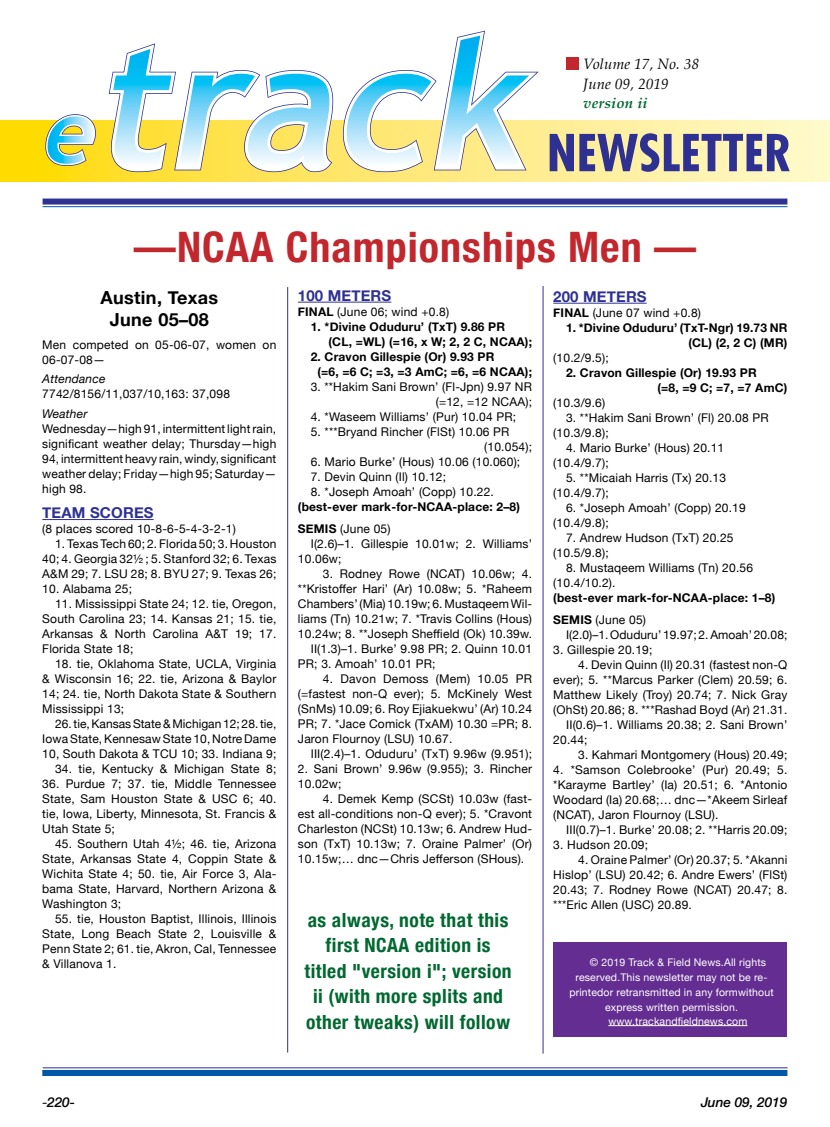
<style>
.page{position:relative;width:830px;height:1127px;background:#fff}
.page>*{position:absolute;margin:0;border:0;box-sizing:border-box;transform-origin:0 0}
.t1{font:700 condensed 42px "Helvetica Neue";letter-spacing:.025em;color:#c1272d}
.t2{font:700 condensed 19.5px/25.5px "Helvetica Neue";letter-spacing:.025em;color:#006830;text-align:center}
.t3{font:700 18px/22.5px "Helvetica Neue";letter-spacing:.02em;color:#000;text-align:center}
.t4{font:700 15px "Helvetica Neue";letter-spacing:.01em;color:#2e3192}
.t5{font:italic 15px/19.5px "Palatino";letter-spacing:.01em;color:#000}
.t6{font:italic 700 15px "Palatino";letter-spacing:.01em;color:#006830}
.t7{font:italic 500 13.5px "Helvetica Neue";color:#000}
.t8{font:12px/15px "Helvetica Neue";letter-spacing:.015em;color:#000;text-align:justify}
.t9{font:700 12px/15px "Helvetica Neue";letter-spacing:.015em;color:#000}
.t10{font:italic 12px "Helvetica Neue";letter-spacing:.015em;color:#000}
.t11{font:10.5px "Helvetica Neue";letter-spacing:.015em;color:#fff}
.s1{font-weight:700}
.s2{font-weight:400}
.s3{font-weight:400;font-style:normal}
</style>
<div class="page">
<div style="left:566px;top:57px;width:12px;height:12px;background:#c1272d"></div>
<svg style="left:0;top:120px;width:829px;height:62px;background:#feea75"></svg>
<hr style="left:42px;top:519px;width:111px;height:1px;background:#2e3192">
<hr style="left:298px;top:302px;width:93px;height:1px;background:#2e3192">
<hr style="left:553px;top:303px;width:93px;height:1px;background:#2e3192">
<div style="left:553px;top:942px;width:233px;height:94px;background:#642d91"></div>
<hr style="left:608px;top:1025px;width:139px;height:1px;background:#fff">
<hr style="left:43px;top:1067px;width:744px;height:1px;background:#2e3192">
<hr style="left:287px;top:287px;width:1px;height:765px;background:#2e3192">
<hr style="left:542px;top:286px;width:1px;height:767px;background:#2e3192">
<div style="left:43px;top:1070px;width:743px;height:6px;background:#0057a8"></div>
<div style="left:43px;top:199px;width:744px;height:6px;background:#2e3192"></div>
<hr style="left:43px;top:206px;width:744px;height:1px;background:#0057a8">
<svg style="left:106px;top:120px;width:438px;height:54px"></svg>
<svg style="left:108px;top:30px;width:432px;height:143px"></svg>
<svg style="left:43px;top:114px;width:54px;height:53px;background:#b0d1a3"></svg>
<svg style="left:549px;top:133px;width:240px;height:39px;background:#8e8a9e"></svg>
<p class="t5" style="left:583px;top:54px;width:117px">Volume 17, No. 38<br>June 09, 2019</p>
<p class="t6" style="left:583px;top:91px;width:66px">version ii</p>
<h1 class="t1" style="left:134px;top:212px;width:563px">—NCAA Championships Men —</h1>
<h3 class="t3" style="left:100px;top:286px;width:119px">Austin, Texas<br>June 05–08</h3>
<p class="t8" style="left:42px;top:337px;width:235px">Men competed on 05-06-07, women on<br>06-07-08—</p>
<p class="t10" style="left:42px;top:370px;width:65px">Attendance</p>
<p class="t8" style="left:42px;top:387px;width:189px">7742/8156/11,037/10,163: 37,098</p>
<p class="t10" style="left:42px;top:405px;width:47px">Weather</p>
<p class="t8" style="left:42px;top:421px;width:235px">Wednesday—high 91, intermittent light rain, significant weather delay; Thursday—high 94, intermittent heavy rain, windy, significant weather delay; Friday—high 95; Saturday— high 98.</p>
<p class="t4" style="left:42px;top:501px;width:113px">TEAM SCORES</p>
<p class="t8" style="left:42px;top:522px;width:195px">(8 places scored 10-8-6-5-4-3-2-1)</p>
<p class="t8" style="left:42px;top:537px;width:235px;text-indent:13px">1. Texas Tech 60; 2. Florida 50; 3. Houston 40; 4. Georgia 32½ ; 5. Stanford 32; 6. Texas A&amp;M 29; 7. LSU 28; 8. BYU 27; 9. Texas 26;</p>
<p class="t8" style="left:42px;top:582px;width:91px">10. Alabama 25;</p>
<p class="t8" style="left:42px;top:597px;width:235px;text-indent:13px">11. Mississippi State 24; 12. tie, Oregon, South Carolina 23; 14. Kansas 21; 15. tie, Arkansas &amp; North Carolina A&amp;T 19; 17.<br>Florida State 18;</p>
<p class="t8" style="left:42px;top:657px;width:235px;text-indent:13px">18. tie, Oklahoma State, UCLA, Virginia &amp; Wisconsin 16; 22. tie, Arizona &amp; Baylor 14; 24. tie, North Dakota State &amp; Southern Mississippi 13;</p>
<p class="t8" style="left:42px;top:717px;width:235px;text-indent:13px">26. tie, Kansas State &amp; Michigan 12; 28. tie, Iowa State, Kennesaw State 10, Notre Dame 10, South Dakota &amp; TCU 10; 33. Indiana 9;</p>
<p class="t8" style="left:55px;top:762px;width:223px">34. tie, Kentucky &amp; Michigan State 8;</p>
<p class="t8" style="left:42px;top:777px;width:235px">36. Purdue 7; 37. tie, Middle Tennessee State, Sam Houston State &amp; USC 6; 40. tie, Iowa, Liberty, Minnesota, St. Francis &amp; Utah State 5;</p>
<p class="t8" style="left:42px;top:837px;width:235px;text-indent:13px">45. Southern Utah 4½; 46. tie, Arizona State, Arkansas State 4, Coppin State &amp; Wichita State 4; 50. tie, Air Force 3, Ala&shy;bama State, Harvard, Northern Arizona &amp; Washington 3;</p>
<p class="t8" style="left:42px;top:912px;width:235px;text-indent:13px">55. tie, Houston Baptist, Illinois, Illinois State, Long Beach State 2, Louisville &amp; Penn State 2; 61. tie, Akron, Cal, Tennessee &amp; Villanova 1.</p>
<p class="t4" style="left:298px;top:283px;width:95px">100 METERS</p>
<p class="t8" style="left:298px;top:304px;width:153px"><span class="s1">FINAL</span> (June 06; wind +0.8)</p>
<p class="t9" style="left:328px;top:319px;width:205px;text-indent:-18px">1. *Divine Oduduru’ (TxT) 9.86 PR<br>(CL, =WL) (=16, x W; 2, 2 C, NCAA);</p>
<p class="t9" style="left:317px;top:349px;width:216px;text-indent:-7px">2. Cravon Gillespie (Or) 9.93 PR<br>(=6, =6 C; =3, =3 AmC; =6, =6 NCAA);</p>
<p class="t8" style="left:310px;top:379px;width:223px;text-align:right">3. **Hakim Sani Brown’ (Fl-Jpn) 9.97 NR (=12, =12 NCAA);</p>
<p class="t8" style="left:310px;top:409px;width:207px">4. *Waseem Williams’ (Pur) 10.04 PR;</p>
<p class="t8" style="left:484px;top:424px;width:49px;text-indent:-173px">5. ***Bryand Rincher (FlSt) 10.06 PR (10.054);</p>
<p class="t8" style="left:310px;top:454px;width:211px">6. Mario Burke’ (Hous) 10.06 (10.060);</p>
<p class="t8" style="left:310px;top:469px;width:137px">7. Devin Quinn (Il) 10.12;</p>
<p class="t8" style="left:310px;top:484px;width:185px">8. *Joseph Amoah’ (Copp) 10.22.</p>
<p class="t9" style="left:298px;top:495px;width:223px;line-height:22.5px">(best-ever mark-for-NCAA-place: 2–8)<br>SEMIS <span class="s2">(June 05)</span></p>
<p class="t8" style="left:298px;top:537px;width:235px;text-indent:13px">I(2.6)–1. Gillespie 10.01w; 2. Williams’<br>10.06w;</p>
<p class="t8" style="left:323px;top:567px;width:210px">3. Rodney Rowe (NCAT) 10.06w; 4.</p>
<p class="t8" style="left:298px;top:582px;width:235px">**Kristoffer Hari’ (Ar) 10.08w; 5. *Raheem</p>
<p class="t8" style="left:298px;top:597px;width:236px">Chambers’ (Mia) 10.19w; 6. Mustaqeem Wil-</p>
<p class="t8" style="left:298px;top:612px;width:235px">liams (Tn) 10.21w; 7. *Travis Collins (Hous)</p>
<p class="t8" style="left:298px;top:627px;width:235px">10.24w; 8. **Joseph Sheffield (Ok) 10.39w.</p>
<p class="t8" style="left:310px;top:642px;width:223px">II(1.3)–1. Burke’ 9.98 PR; 2. Quinn 10.01</p>
<p class="t8" style="left:298px;top:657px;width:139px">PR; 3. Amoah’ 10.01 PR;</p>
<p class="t8" style="left:298px;top:672px;width:235px;text-indent:25px">4. Davon Demoss (Mem) 10.05 PR (=fastest non-Q ever); 5. McKinely West (SnMs) 10.09; 6. Roy Ejiakuekwu’ (Ar) 10.24<br>PR; 7. *Jace Comick (TxAM) 10.30 =PR; 8.<br>Jaron Flournoy (LSU) 10.67.</p>
<p class="t8" style="left:310px;top:747px;width:223px">III(2.4)–1. Oduduru’ (TxT) 9.96w (9.951);</p>
<p class="t8" style="left:298px;top:762px;width:235px">2. Sani Brown’ 9.96w (9.955); 3. Rincher<br>10.02w;</p>
<p class="t8" style="left:298px;top:792px;width:235px;text-indent:25px">4. Demek Kemp (SCSt) 10.03w (fast&shy;est all-conditions non-Q ever); 5. *Cravont Charleston (NCSt) 10.13w; 6. Andrew Hud&shy;son (TxT) 10.13w; 7. Oraine Palmer’ (Or)<br>10.15w;… dnc—Chris Jefferson (SHous).</p>
<h2 class="t2" style="left:304px;top:905px;width:209px">as always, note that this first NCAA edition is titled "version i"; version ii (with more splits and other tweaks) will follow</h2>
<p class="t4" style="left:553px;top:285px;width:95px">200 METERS</p>
<p class="t8" style="left:553px;top:306px;width:149px"><span class="s1">FINAL</span> (June 07 wind +0.8)</p>
<p class="t9" style="left:566px;top:320px;width:223px;text-align:right">1. *Divine Oduduru’ (TxT-Ngr) 19.73 NR (CL) (2, 2 C) (MR)</p>
<p class="t8" style="left:553px;top:351px;width:57px">(10.2/9.5);</p>
<p class="t9" style="left:657px;top:365px;width:131px;text-indent:-91px">2. Cravon Gillespie (Or) 19.93 PR<br>(=8, =9 C; =7, =7 AmC)</p>
<p class="t8" style="left:553px;top:396px;width:53px">(10.3/9.6)</p>
<p class="t8" style="left:553px;top:411px;width:217px;text-indent:13px">3. **Hakim Sani Brown’ (Fl) 20.08 PR (10.3/9.8);</p>
<p class="t8" style="left:553px;top:441px;width:172px;text-indent:13px">4. Mario Burke’ (Hous) 20.11 (10.4/9.7);</p>
<p class="t8" style="left:553px;top:471px;width:174px;text-indent:13px">5. **Micaiah Harris (Tx) 20.13 (10.4/9.7);</p>
<p class="t8" style="left:553px;top:501px;width:194px;text-indent:13px">6. *Joseph Amoah’ (Copp) 20.19 (10.4/9.8);</p>
<p class="t8" style="left:553px;top:531px;width:182px;text-indent:13px">7. Andrew Hudson (TxT) 20.25 (10.5/9.8);</p>
<p class="t8" style="left:553px;top:561px;width:201px;text-indent:13px">8. Mustaqeem Williams (Tn) 20.56 (10.4/10.2).</p>
<p class="t9" style="left:553px;top:586px;width:223px;line-height:22.5px">(best-ever mark-for-NCAA-place: 1–8)<br>SEMIS <span class="s2">(June 05)</span></p>
<p class="t8" style="left:566px;top:628px;width:223px">I(2.0)–1. Oduduru’ 19.97; 2. Amoah’ 20.08;</p>
<p class="t8" style="left:553px;top:643px;width:101px">3. Gillespie 20.19;</p>
<p class="t8" style="left:578px;top:658px;width:210px">4. Devin Quinn (Il) 20.31 (fastest non-Q</p>
<p class="t8" style="left:553px;top:673px;width:235px">ever); 5. **Marcus Parker (Clem) 20.59; 6.</p>
<p class="t8" style="left:553px;top:688px;width:235px">Matthew Likely (Troy) 20.74; 7. Nick Gray</p>
<p class="t8" style="left:553px;top:703px;width:235px">(OhSt) 20.86; 8. ***Rashad Boyd (Ar) 21.31.</p>
<p class="t8" style="left:566px;top:718px;width:223px">II(0.6)–1. Williams 20.38; 2. Sani Brown’</p>
<p class="t8" style="left:553px;top:733px;width:36px">20.44;</p>
<p class="t8" style="left:578px;top:748px;width:210px">3. Kahmari Montgomery (Hous) 20.49;</p>
<p class="t8" style="left:553px;top:763px;width:235px">4. *Samson Colebrooke’ (Pur) 20.49; 5. *Karayme Bartley’ (Ia) 20.51; 6. *Antonio Woodard (Ia) 20.68;… dnc—*Akeem Sirleaf (NCAT), Jaron Flournoy (LSU).</p>
<p class="t8" style="left:566px;top:823px;width:223px">III(0.7)–1. Burke’ 20.08; 2. **Harris 20.09;</p>
<p class="t8" style="left:553px;top:838px;width:96px">3. Hudson 20.09;</p>
<p class="t8" style="left:553px;top:853px;width:235px;text-indent:25px">4. Oraine Palmer’ (Or) 20.37; 5. *Akanni Hislop’ (LSU) 20.42; 6. Andre Ewers’ (FlSt)<br>20.43; 7. Rodney Rowe (NCAT) 20.47; 8. ***Eric Allen (USC) 20.89.</p>
<p class="t11" style="left:589px;top:955px;width:178px">© 2019 Track &amp; Field News.All rights</p>
<p class="t11" style="left:575px;top:970px;width:193px">reserved.This newsletter may not be re-</p>
<p class="t11" style="left:569px;top:985px;width:206px">printedor retransmitted in any formwithout</p>
<p class="t11" style="left:604px;top:1000px;width:134px">express written permission.</p>
<p class="t11" style="left:608px;top:1013px;width:140px">www.trackandfieldnews.com</p>
<p class="t7" style="left:42px;top:1090px;width:35px"><span class="s3">-</span>220-</p>
<p class="t7" style="left:700px;top:1090px;width:88px">June 09, 2019</p>
</div>
